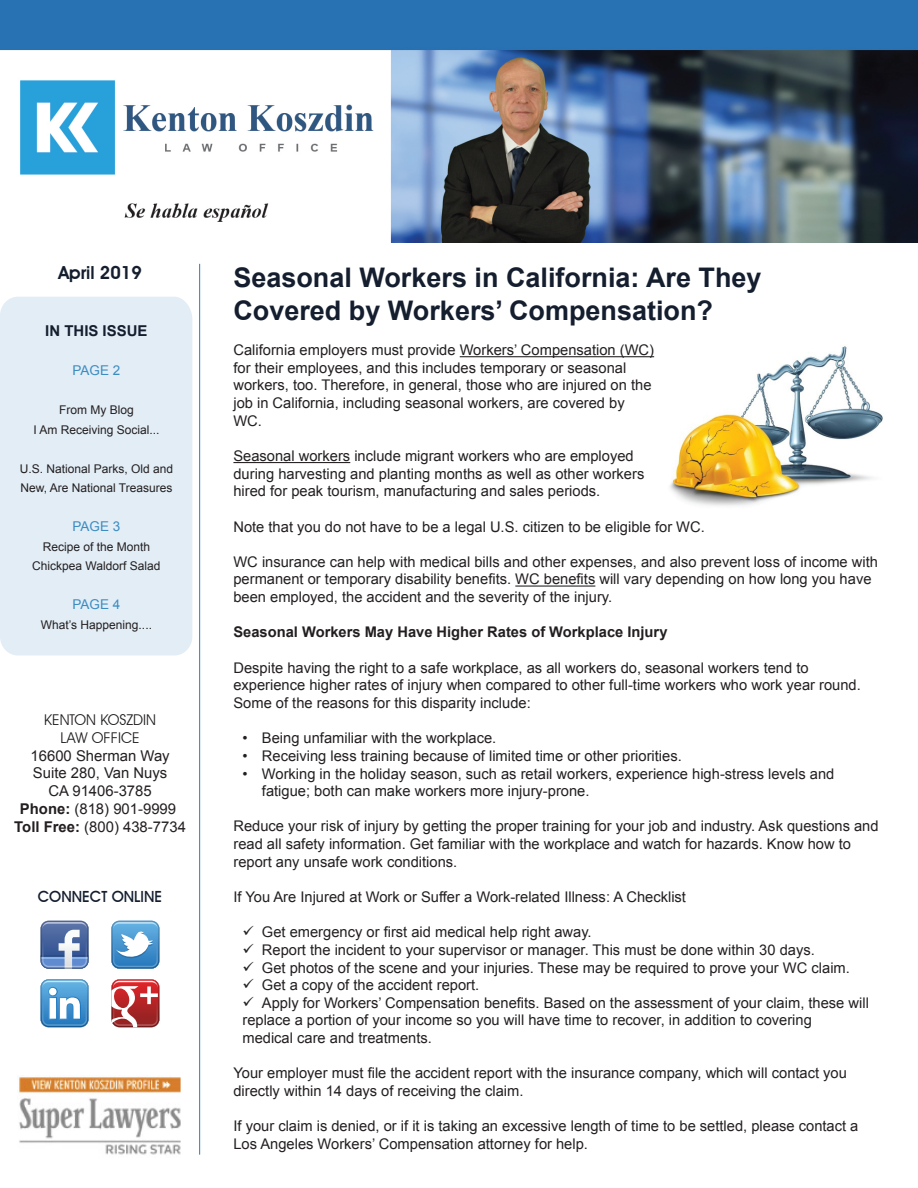
<style>
.page{position:relative;width:918px;height:1188px;background:#fff}
.page>*{position:absolute;margin:0;border:0;box-sizing:border-box;transform-origin:0 0}
.t1{font:700 27px/32.4px "Arial";color:#141e2e}
.t2{font:600 18px "Avant Garde IT Cby BT";color:#141e2e}
.t3{font:500 15.45px "Avant Garde IT Cby BT";color:#141e2e}
.t4{font:700 15px "Arial";color:#141e2e}
.t5{font:14.85px/17.9px "Arial";color:#231f20;text-align:center}
.t6{font:14.85px/17.9px "Avant Garde IT Cby BT";color:#231f20;text-align:center}
.t7{font:14.7px/17.7px "Arial";color:#231f20}
.t8{font:700 14.7px "Arial";color:#231f20}
.t9{font:13.5px "Arial";color:#3b8cc1}
.t10{font:12px/19.5px "Arial";color:#231f20;text-align:center}
.s1{font-weight:700}
</style>
<div class="page">
<hr style="left:199px;top:264px;width:1px;height:891px;background:#3b8cc1">
<div style="left:0;top:297px;width:192px;height:358px;background:#e2edf6"></div>
<hr style="left:460px;top:356px;width:194px;height:1px;background:#231f20">
<hr style="left:233px;top:462px;width:117px;height:1px;background:#231f20">
<hr style="left:515px;top:586px;width:80px;height:1px;background:#231f20">
<img style="left:17px;top:1077px;width:164px;height:78px">
<svg style="left:41px;top:921px;width:48px;height:48px;background:#758db9"></svg>
<svg style="left:111px;top:979px;width:48px;height:48px"></svg>
<svg style="left:41px;top:979px;width:48px;height:48px"></svg>
<svg style="left:111px;top:921px;width:48px;height:48px"></svg>
<img style="left:0;top:0;width:918px;height:243px">
<img style="left:670px;top:346px;width:213px;height:160px">
<p class="t2" style="left:58px;top:261px;width:85px">April 2019</p>
<p class="t4" style="left:45px;top:321px;width:104px">IN THIS ISSUE</p>
<p class="t9" style="left:73px;top:361px;width:49px">PAGE 2</p>
<p class="t10" style="left:33px;top:400px;width:128px">From My Blog<br>I Am Receiving Social...</p>
<p class="t10" style="left:20px;top:459px;width:155px;text-align:left">U.S. National Parks, Old and<br>New, Are National Treasures</p>
<p class="t9" style="left:73px;top:517px;width:49px">PAGE 3</p>
<p class="t10" style="left:32px;top:537px;width:130px">Recipe of the Month<br>Chickpea Waldorf Salad</p>
<p class="t9" style="left:73px;top:595px;width:49px">PAGE 4</p>
<p class="t10" style="left:41px;top:615px;width:113px">What’s Happening....</p>
<p class="t6" style="left:44px;top:711px;width:113px">KENTON KOSZDIN<br>LAW OFFICE</p>
<p class="t5" style="left:14px;top:747px;width:173px">16600 Sherman Way<br>Suite 280, Van Nuys<br>CA 91406-3785<br><span class="s1">Phone:</span> (818) 901-9999<br><span class="s1">Toll Free:</span> (800) 438-7734</p>
<p class="t3" style="left:38px;top:887px;width:126px">CONNECT ONLINE</p>
<h1 class="t1" style="left:233px;top:263px;width:530px">Seasonal Workers in California: Are They<br>Covered by Workers’ Compensation?</h1>
<p class="t7" style="left:233px;top:341px;width:422px">California employers must provide Workers’ Compensation (WC) for their employees, and this includes temporary or seasonal workers, too. Therefore, in general, those who are injured on the job in California, including seasonal workers, are covered by WC.</p>
<p class="t7" style="left:233px;top:447px;width:412px">Seasonal workers include migrant workers who are employed during harvesting and planting months as well as other workers hired for peak tourism, manufacturing and sales periods.</p>
<p class="t7" style="left:233px;top:518px;width:473px">Note that you do not have to be a legal U.S. citizen to be eligible for WC.</p>
<p class="t7" style="left:233px;top:553px;width:646px">WC insurance can help with medical bills and other expenses, and also prevent loss of income with permanent or temporary disability benefits. WC benefits will vary depending on how long you have been employed, the accident and the severity of the injury.</p>
<p class="t8" style="left:233px;top:622px;width:436px">Seasonal Workers May Have Higher Rates of Workplace Injury</p>
<p class="t7" style="left:233px;top:659px;width:629px">Despite having the right to a safe workplace, as all workers do, seasonal workers tend to experience higher rates of injury when compared to other full-time workers who work year round.<br>Some of the reasons for this disparity include:</p>
<p class="t7" style="left:242px;top:729px;width:255px">• Being unfamiliar with the workplace.</p>
<p class="t7" style="left:242px;top:747px;width:441px">• Receiving less training because of limited time or other priorities.</p>
<p class="t7" style="left:262px;top:765px;width:574px;text-indent:-20px">• Working in the holiday season, such as retail workers, experience high-stress levels and fatigue; both can make workers more injury-prone.</p>
<p class="t7" style="left:233px;top:818px;width:647px">Reduce your risk of injury by getting the proper training for your job and industry. Ask questions and read all safety information. Get familiar with the workplace and watch for hazards. Know how to report any unsafe work conditions.</p>
<p class="t7" style="left:233px;top:888px;width:454px">If You Are Injured at Work or Suffer a Work-related Illness: A Checklist</p>
<p class="t7" style="left:242px;top:923px;width:351px">✓ Get emergency or first aid medical help right away.</p>
<p class="t7" style="left:242px;top:941px;width:574px">✓ Report the incident to your supervisor or manager. This must be done within 30 days.</p>
<p class="t7" style="left:242px;top:959px;width:609px">✓ Get photos of the scene and your injuries. These may be required to prove your WC claim.</p>
<p class="t7" style="left:242px;top:976px;width:238px">✓ Get a copy of the accident report.</p>
<p class="t7" style="left:242px;top:994px;width:628px">✓ Apply for Workers’ Compensation benefits. Based on the assessment of your claim, these will replace a portion of your income so you will have time to recover, in addition to covering<br>medical care and treatments.</p>
<p class="t7" style="left:233px;top:1065px;width:615px">Your employer must file the accident report with the insurance company, which will contact you directly within 14 days of receiving the claim.</p>
<p class="t7" style="left:233px;top:1117px;width:627px">If your claim is denied, or if it is taking an excessive length of time to be settled, please contact a<br>Los Angeles Workers’ Compensation attorney for help.</p>
</div>
